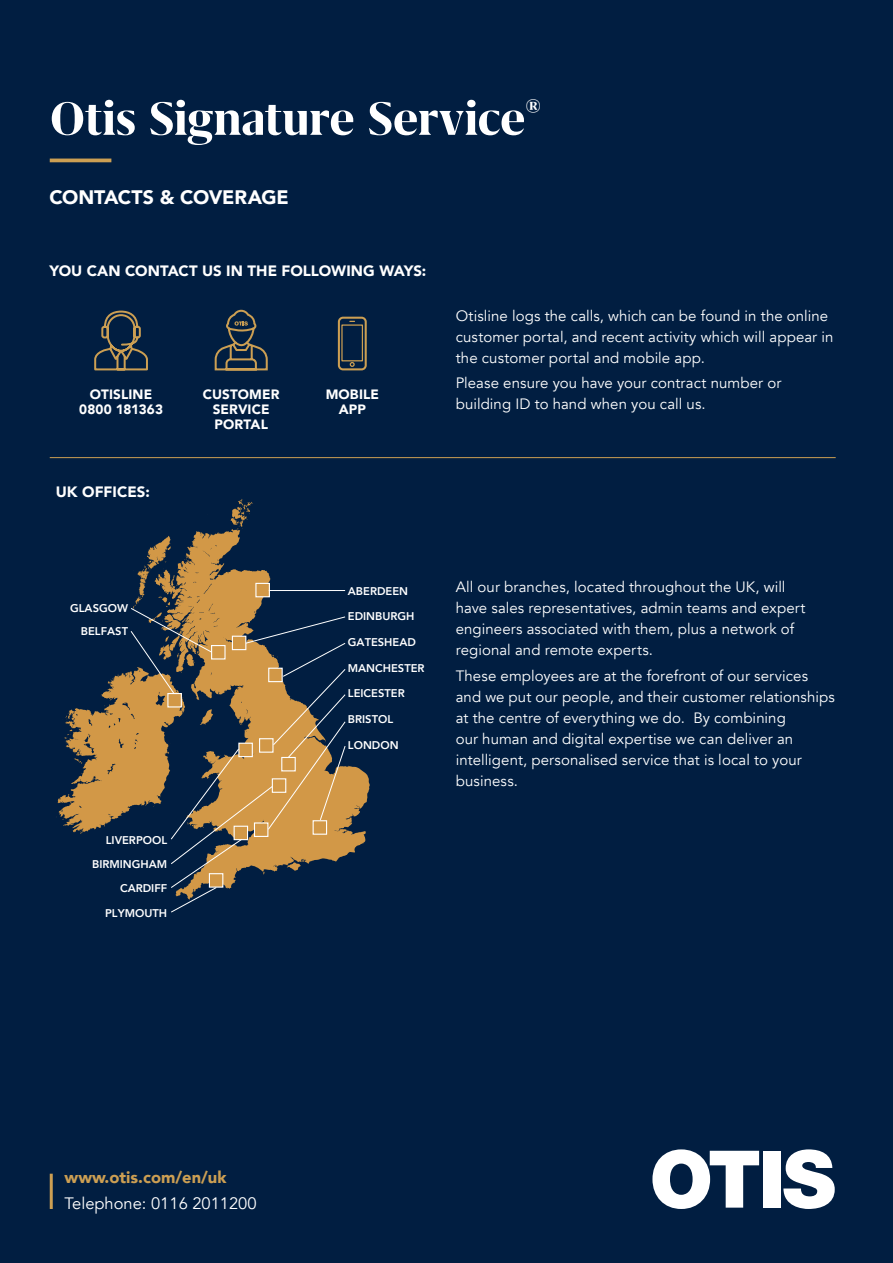
<style>
.page{position:relative;width:893px;height:1263px;background:#011e41}
.page>*{position:absolute;margin:0;border:0;box-sizing:border-box;transform-origin:0 0}
.t1{font:700 54px "Grifo M";letter-spacing:-.01em;color:#fff}
.t2{font:900 19.5px "Avenir";letter-spacing:-.005em;color:#fff}
.t3{font:16.5px "Avenir";color:#fff}
.t4{font:900 16.5px "Avenir";color:#cc9f53}
.t5{font:15px/21px "Avenir";letter-spacing:.005em;color:#fff}
.t6{font:900 15px "Avenir";letter-spacing:.005em;color:#fff}
.t7{font:900 13.5px/15px "Avenir";letter-spacing:.01em;color:#fff;text-align:center}
.t8{font:800 11.1px "Avenir";color:#fff}
</style>
<div class="page">
<svg style="left:652px;top:1149px;width:107px;height:60px"></svg>
<div style="left:763px;top:1151px;width:17px;height:56px;background:#fff"></div>
<svg style="left:783px;top:1149px;width:52px;height:60px"></svg>
<hr style="left:50px;top:1174px;width:3px;height:35px;background:#cc9f53">
<hr style="left:50px;top:159px;width:61px;height:3px;background:#cc9f53">
<div style="left:338px;top:317px;width:29px;height:53px;border:2px solid #cc9f53;border-radius:4px"></div>
<div style="left:341px;top:324px;width:22px;height:37px;border:1px solid #cc9f53"></div>
<svg style="left:350px;top:362px;width:5px;height:5px"></svg>
<svg style="left:214px;top:309px;width:54px;height:62px"></svg>
<svg style="left:94px;top:310px;width:54px;height:61px"></svg>
<svg style="left:56px;top:499px;width:314px;height:356px"></svg>
<div style="left:256px;top:583px;width:13px;height:14px;background:#d29847"></div>
<div style="left:255px;top:583px;width:15px;height:14px;border:1px solid #fff"></div>
<hr style="left:269px;top:590px;width:76px;height:1px;background:#fff">
<svg style="left:130px;top:607px;width:216px;height:306px"></svg>
<hr style="left:50px;top:457px;width:786px;height:1px;background:#cc9f53">
<h1 class="t1" style="left:50px;top:91px;width:493px">Otis Signature Service<sup>®</sup></h1>
<h2 class="t2" style="left:49px;top:180px;width:241px">CONTACTS &amp; COVERAGE</h2>
<p class="t6" style="left:49px;top:258px;width:378px">YOU CAN CONTACT US IN THE FOLLOWING WAYS:</p>
<p class="t7" style="left:79px;top:386px;width:85px">OTISLINE<br>0800 181363</p>
<p class="t7" style="left:203px;top:386px;width:78px">CUSTOMER<br>SERVICE<br>PORTAL</p>
<p class="t7" style="left:326px;top:386px;width:55px">MOBILE<br>APP</p>
<p class="t6" style="left:56px;top:479px;width:96px">UK OFFICES:</p>
<p class="t5" style="left:456px;top:306px;width:379px">Otisline logs the calls, which can be found in the online customer portal, and recent activity which will appear in the customer portal and mobile app.</p>
<p class="t5" style="left:456px;top:373px;width:327px">Please ensure you have your contract number or building ID to hand when you call us.</p>
<p class="t8" style="left:70px;top:599px;width:59px">GLASGOW</p>
<p class="t8" style="left:81px;top:623px;width:49px">BELFAST</p>
<p class="t8" style="left:106px;top:832px;width:63px">LIVERPOOL</p>
<p class="t8" style="left:92px;top:856px;width:77px">BIRMINGHAM</p>
<p class="t8" style="left:120px;top:880px;width:49px">CARDIFF</p>
<p class="t8" style="left:105px;top:904px;width:64px">PLYMOUTH</p>
<p class="t8" style="left:348px;top:582px;width:62px">ABERDEEN</p>
<p class="t8" style="left:348px;top:608px;width:68px">EDINBURGH</p>
<p class="t8" style="left:348px;top:633px;width:70px">GATESHEAD</p>
<p class="t8" style="left:348px;top:659px;width:78px">MANCHESTER</p>
<p class="t8" style="left:348px;top:685px;width:58px">LEICESTER</p>
<p class="t8" style="left:348px;top:710px;width:47px">BRISTOL</p>
<p class="t8" style="left:348px;top:736px;width:52px">LONDON</p>
<p class="t5" style="left:456px;top:577px;width:351px">All our branches, located throughout the UK, will have sales representatives, admin teams and expert engineers associated with them, plus a network of regional and remote experts.</p>
<p class="t5" style="left:456px;top:665px;width:380px">These employees are at the forefront of our services and we put our people, and their customer relationships at the centre of everything we do. By combining<br>our human and digital expertise we can deliver an intelligent, personalised service that is local to your business.</p>
<p class="t4" style="left:65px;top:1163px;width:163px">www.otis.com/en/uk</p>
<p class="t3" style="left:65px;top:1193px;width:194px">Telephone: 0116 2011200</p>
</div>
